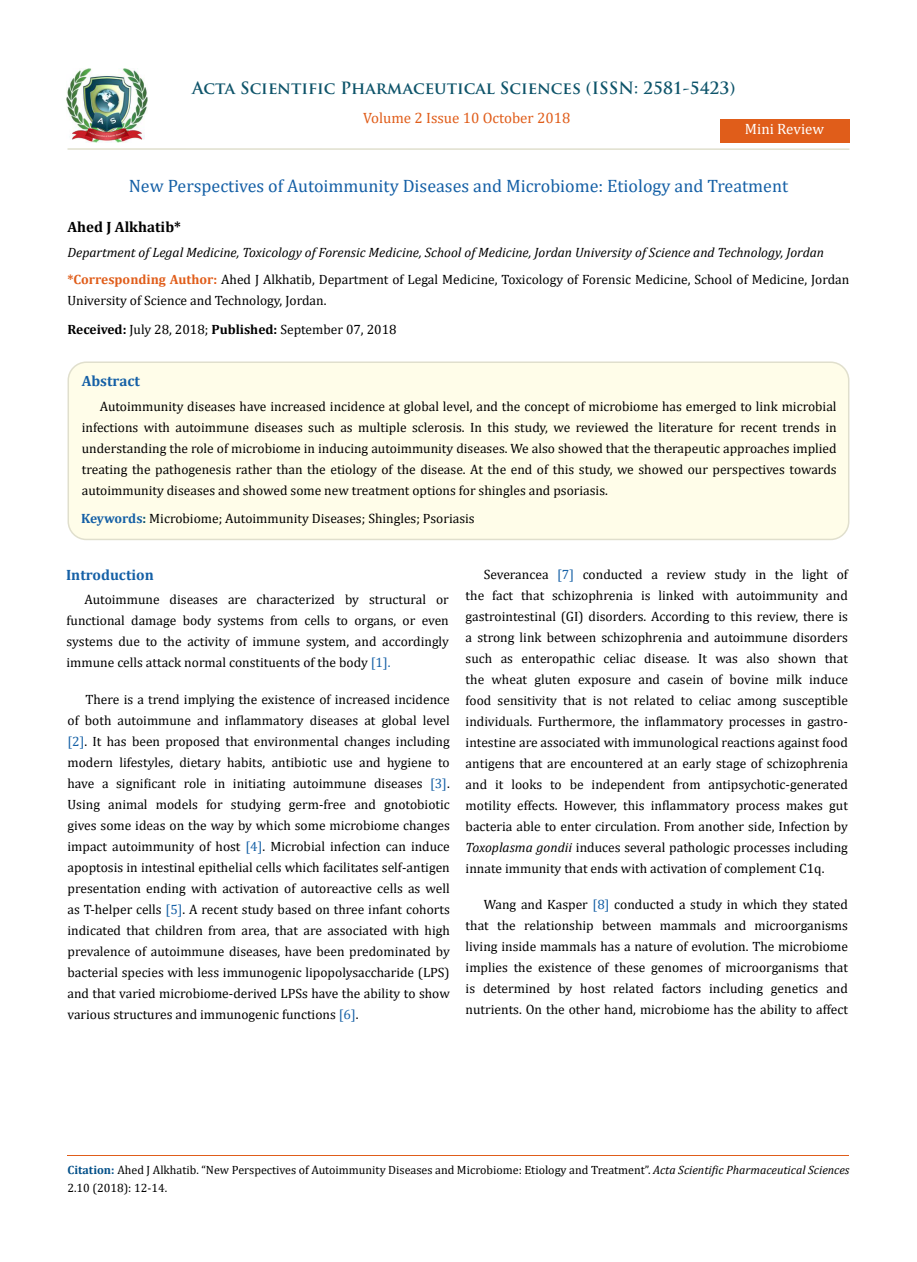
<style>
.page{position:relative;width:917px;height:1262px;background:#fff}
.page>*{position:absolute;margin:0;border:0;box-sizing:border-box;transform-origin:0 0}
.t1{font:18px "Cambria";color:#1560a6}
.t2{font:700 16.5px "Trajan Pro";color:#0e546a}
.t3{font:15px "Cambria";color:#e05d1a}
.t4{font:700 15px "Cambria";color:#1560a6}
.t5{font:700 15px "Cambria";color:#000}
.t6{font:15px "Cambria";color:#fff}
.t7{font:13.5px/21px "Cambria";color:#000;text-align:justify}
.t8{font:italic 13.5px/27.3px "Cambria";color:#000}
.t9{font:12px/18px "Cambria";color:#000}
.s1{font-weight:700;font-style:normal;color:#e05d1a}
.s2{font-style:normal}
.s3{font-weight:700}
.s4{font-weight:700;color:#1560a6}
.s5{font-weight:700;color:#0e546a}
.s6{color:#1560a6}
.s7{font-style:italic}
.s8{font-weight:700;color:#035089}
</style>
<div class="page">
<img style="left:67px;top:68px;width:80px;height:74px">
<div style="left:719px;top:119px;width:130px;height:23px;background:#e05d1a"></div>
<div style="left:68px;top:362px;width:780px;height:177px;background:#fffde9;border-radius:18px"></div>
<div style="left:67px;top:361px;width:782px;height:179px;border:2px solid #e0dfcd;border-radius:18px"></div>
<hr style="left:67px;top:1155px;width:782px;height:1px;background:#e05d1a">
<hr style="left:67px;top:148px;width:782px;height:2px;background:#e0dfcd">
<p class="t2" style="left:192px;top:77px;width:545px">Acta Scientific Pharmaceutical Sciences (ISSN: 2581-5423)</p>
<p class="t3" style="left:363px;top:109px;width:209px">Volume 2 Issue 10 October 2018</p>
<p class="t6" style="left:745px;top:120px;width:81px">Mini Review</p>
<h1 class="t1" style="left:129px;top:175px;width:661px">New Perspectives of Autoimmunity Diseases and Microbiome: Etiology and Treatment</h1>
<p class="t5" style="left:67px;top:216px;width:115px">Ahed J Alkhatib*</p>
<p class="t8" style="left:67px;top:238px;width:783px">Department of Legal Medicine, Toxicology of Forensic Medicine, School of Medicine, Jordan University of Science and Technology, Jordan <span class="s1">*Corresponding Author:</span> <span class="s2">Ahed J Alkhatib, Department of Legal Medicine, Toxicology of Forensic Medicine, School of Medicine, Jordan</span></p>
<p class="t7" style="left:67px;top:290px;width:260px">University of Science and Technology, Jordan.</p>
<p class="t7" style="left:67px;top:318px;width:330px"><span class="s3">Received:</span> July 28, 2018; <span class="s3">Published:</span> September 07, 2018</p>
<p class="t4" style="left:82px;top:370px;width:60px">Abstract</p>
<p class="t7" style="left:82px;top:396px;width:756px;text-indent:18px">Autoimmunity diseases have increased incidence at global level, and the concept of microbiome has emerged to link microbial infections with autoimmune diseases such as multiple sclerosis. In this study, we reviewed the literature for recent trends in understanding the role of microbiome in inducing autoimmunity diseases. We also showed that the therapeutic approaches implied treating the pathogenesis rather than the etiology of the disease. At the end of this study, we showed our perspectives towards autoimmunity diseases and showed some new treatment options for shingles and psoriasis.</p>
<p class="t7" style="left:81px;top:508px;width:395px"><span class="s4">Keywords</span><span class="s5">:</span> Microbiome; Autoimmunity Diseases; Shingles; Psoriasis</p>
<p class="t4" style="left:66px;top:564px;width:89px">Introduction</p>
<p class="t7" style="left:67px;top:589px;width:384px;text-indent:18px">Autoimmune diseases are characterized by structural or functional damage body systems from cells to organs, or even systems due to the activity of immune system, and accordingly immune cells attack normal constituents of the body <span class="s6">[1].</span></p>
<p class="t7" style="left:67px;top:688px;width:384px;text-indent:18px">There is a trend implying the existence of increased incidence of both autoimmune and inflammatory diseases at global level <span class="s6">[2]</span>. It has been proposed that environmental changes including modern lifestyles, dietary habits, antibiotic use and hygiene to have a significant role in initiating autoimmune diseases <span class="s6">[3]</span>.<br>Using animal models for studying germ-free and gnotobiotic gives some ideas on the way by which some microbiome changes impact autoimmunity of host <span class="s6">[4]</span>. Microbial infection can induce apoptosis in intestinal epithelial cells which facilitates self-antigen presentation ending with activation of autoreactive cells as well as T-helper cells <span class="s6">[5]</span>. A recent study based on three infant cohorts indicated that children from area, that are associated with high prevalence of autoimmune diseases, have been predominated by bacterial species with less immunogenic lipopolysaccharide (LPS) and that varied microbiome-derived LPSs have the ability to show various structures and immunogenic functions <span class="s6">[6]</span>.</p>
<p class="t7" style="left:465px;top:564px;width:384px;text-indent:18px">Severancea <span class="s6">[7]</span> conducted a review study in the light of the fact that schizophrenia is linked with autoimmunity and gastrointestinal (GI) disorders. According to this review, there is a strong link between schizophrenia and autoimmune disorders such as enteropathic celiac disease. It was also shown that the wheat gluten exposure and casein of bovine milk induce food sensitivity that is not related to celiac among susceptible individuals. Furthermore, the inflammatory processes in gastro&shy;intestine are associated with immunological reactions against food antigens that are encountered at an early stage of schizophrenia and it looks to be independent from antipsychotic-generated motility effects. However, this inflammatory process makes gut bacteria able to enter circulation. From another side, Infection by <span class="s7">Toxoplasma gondii</span> induces several pathologic processes including innate immunity that ends with activation of complement C1q.</p>
<p class="t7" style="left:465px;top:893px;width:384px;text-indent:18px">Wang and Kasper <span class="s6">[8]</span> conducted a study in which they stated that the relationship between mammals and microorganisms living inside mammals has a nature of evolution. The microbiome implies the existence of these genomes of microorganisms that is determined by host related factors including genetics and nutrients. On the other hand, microbiome has the ability to affect</p>
<p class="t9" style="left:67px;top:1161px;width:783px"><span class="s8">Citation:</span> Ahed J Alkhatib. “New Perspectives of Autoimmunity Diseases and Microbiome: Etiology and Treatment”. <span class="s7">Acta Scientific Pharmaceutical Sciences<br></span>2.10 (2018): 12-14.</p>
</div>
